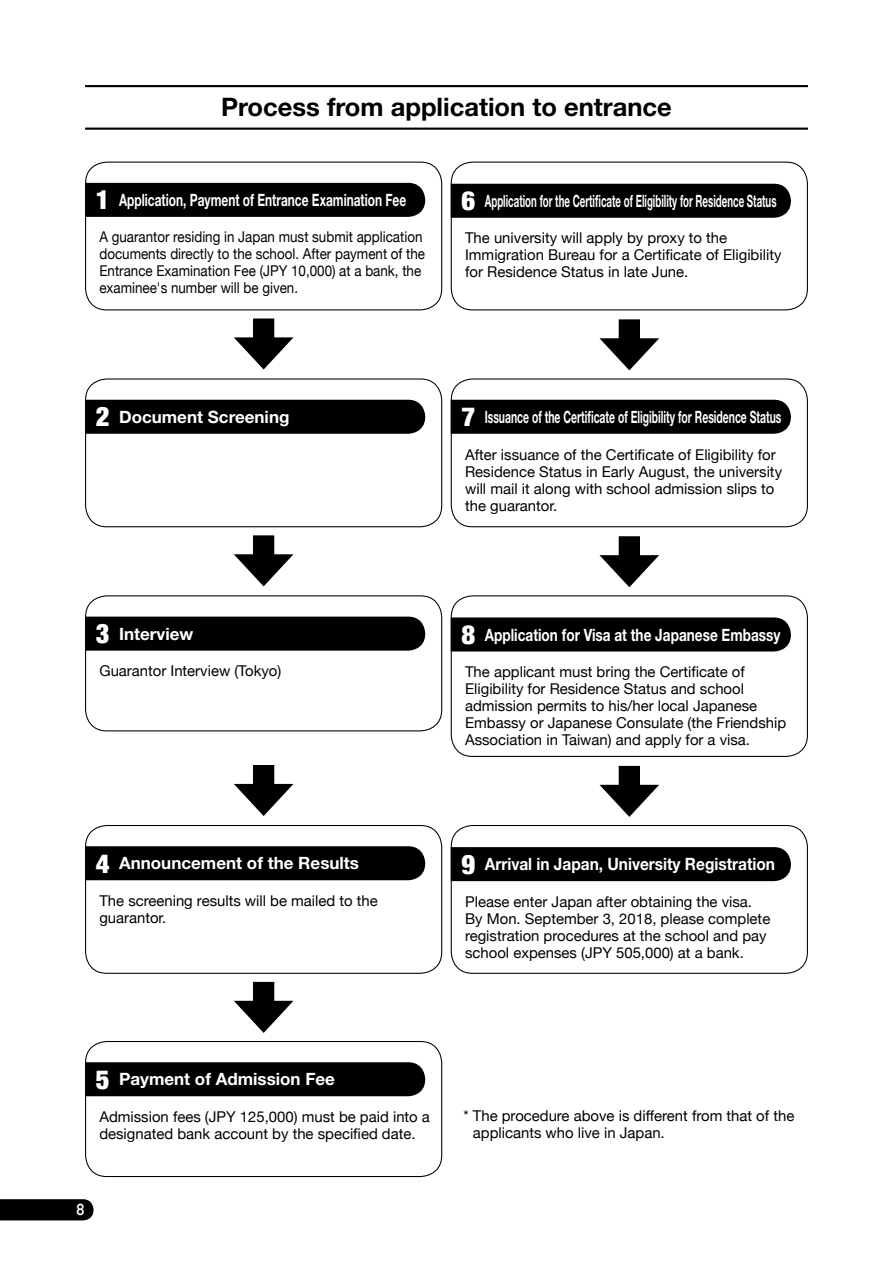
<style>
.page{position:relative;width:893px;height:1263px;background:#fff}
.page>*{position:absolute;margin:0;border:0;box-sizing:border-box;transform-origin:0 0}
.t1{font:700 25.5px "Helvetica Neue";color:#000}
.t2{font:700 16.95px "Helvetica Neue";color:#fff}
.t3{font:700 16.95px "Helvetica Neue";color:#fff;scale:.57 1}
.t4{font:700 16.95px "Helvetica Neue";color:#fff;scale:.61 1}
.t5{font:700 16.95px "Helvetica Neue";color:#fff;scale:.7 1}
.t6{font:700 16.95px "Helvetica Neue";color:#fff;scale:.8 1}
.t7{font:700 16.95px "Helvetica Neue";color:#fff;scale:.91 1}
.t8{font:14.85px/17px "Helvetica Neue";color:#000}
.t9{font:14.85px/17px "Helvetica Neue";color:#000;scale:.9 1}
.t10{font:500 14.85px "Futura";color:#fff}
.s1{font-weight:900;font-stretch:condensed;font-size:26.55px}
</style>
<div class="page">
<svg style="left:0;top:1199px;width:94px;height:21px;background:#090909"></svg>
<div style="left:85px;top:1041px;width:357px;height:136px;border:1px solid #000;border-radius:21px"></div>
<div style="left:85px;top:1062px;width:340px;height:34px;background:#000"></div>
<div style="left:85px;top:162px;width:357px;height:148px;border:1px solid #000;border-radius:21px"></div>
<div style="left:85px;top:183px;width:340px;height:34px;background:#000"></div>
<div style="left:451px;top:162px;width:357px;height:148px;border:1px solid #000;border-radius:21px"></div>
<div style="left:451px;top:184px;width:340px;height:34px;background:#000"></div>
<div style="left:253px;top:318px;width:21px;height:31px;background:#000"></div>
<svg style="left:234px;top:337px;width:59px;height:32px"></svg>
<div style="left:619px;top:319px;width:21px;height:31px;background:#000"></div>
<svg style="left:599px;top:338px;width:60px;height:32px"></svg>
<div style="left:451px;top:378px;width:357px;height:149px;border:1px solid #000;border-radius:21px"></div>
<div style="left:451px;top:400px;width:340px;height:34px;background:#000"></div>
<div style="left:85px;top:378px;width:357px;height:149px;border:1px solid #000;border-radius:21px"></div>
<div style="left:85px;top:400px;width:340px;height:34px;background:#000"></div>
<div style="left:619px;top:536px;width:21px;height:31px;background:#000"></div>
<svg style="left:599px;top:555px;width:60px;height:32px"></svg>
<div style="left:253px;top:535px;width:21px;height:31px;background:#000"></div>
<svg style="left:234px;top:554px;width:59px;height:32px"></svg>
<div style="left:451px;top:595px;width:357px;height:162px;border:1px solid #000;border-radius:21px"></div>
<div style="left:451px;top:617px;width:340px;height:34px;background:#000"></div>
<div style="left:85px;top:595px;width:357px;height:136px;border:1px solid #000;border-radius:21px"></div>
<div style="left:85px;top:617px;width:340px;height:34px;background:#000"></div>
<div style="left:619px;top:766px;width:21px;height:31px;background:#000"></div>
<svg style="left:599px;top:785px;width:60px;height:32px"></svg>
<div style="left:253px;top:765px;width:21px;height:31px;background:#000"></div>
<svg style="left:234px;top:784px;width:59px;height:32px"></svg>
<div style="left:451px;top:825px;width:357px;height:149px;border:1px solid #000;border-radius:21px"></div>
<div style="left:451px;top:847px;width:340px;height:34px;background:#000"></div>
<div style="left:85px;top:825px;width:357px;height:149px;border:1px solid #000;border-radius:21px"></div>
<div style="left:85px;top:846px;width:340px;height:34px;background:#000"></div>
<div style="left:253px;top:982px;width:21px;height:31px;background:#000"></div>
<svg style="left:234px;top:1001px;width:59px;height:32px"></svg>
<hr style="left:85px;top:85px;width:723px;height:2px;background:#000">
<hr style="left:85px;top:128px;width:723px;height:2px;background:#000">
<h1 class="t1" style="left:221px;top:92px;width:452px">Process from application to entrance</h1>
<p class="t5" style="left:96px;top:189px;width:445px"><span class="s1">1</span> Application, Payment of Entrance Examination Fee</p>
<p class="t9" style="left:99px;top:228px;width:363px">A guarantor residing in Japan must submit application documents directly to the school. After payment of the Entrance Examination Fee (JPY 10,000) at a bank, the examinee's number will be given.</p>
<p class="t3" style="left:461px;top:190px;width:554px"><span class="s1">6</span> Application for the Certificate of Eligibility for Residence Status</p>
<p class="t8" style="left:465px;top:229px;width:318px">The university will apply by proxy to the<br>Immigration Bureau for a Certificate of Eligibility for Residence Status in late June.</p>
<p class="t2" style="left:96px;top:406px;width:195px"><span class="s1">2</span> Document Screening</p>
<p class="t4" style="left:461px;top:406px;width:526px"><span class="s1">7</span> Issuance of the Certificate of Eligibility for Residence Status</p>
<p class="t8" style="left:465px;top:446px;width:318px">After issuance of the Certificate of Eligibility for Residence Status in Early August, the university will mail it along with school admission slips to the guarantor.</p>
<p class="t2" style="left:96px;top:623px;width:99px"><span class="s1">3</span> Interview</p>
<p class="t8" style="left:99px;top:662px;width:183px">Guarantor Interview (Tokyo)</p>
<p class="t2" style="left:96px;top:853px;width:265px"><span class="s1">4</span> Announcement of the Results</p>
<p class="t8" style="left:99px;top:892px;width:280px">The screening results will be mailed to the guarantor.</p>
<p class="t6" style="left:461px;top:624px;width:400px"><span class="s1">8</span> Application for Visa at the Japanese Embassy</p>
<p class="t8" style="left:465px;top:663px;width:323px">The applicant must bring the Certificate of Eligibility for Residence Status and school admission permits to his/her local Japanese Embassy or Japanese Consulate (the Friendship Association in Taiwan) and apply for a visa.</p>
<p class="t7" style="left:461px;top:854px;width:346px"><span class="s1">9</span> Arrival in Japan, University Registration</p>
<p class="t8" style="left:465px;top:893px;width:307px">Please enter Japan after obtaining the visa.<br>By Mon. September 3, 2018, please complete registration procedures at the school and pay school expenses (JPY 505,000) at a bank.</p>
<p class="t2" style="left:96px;top:1069px;width:241px"><span class="s1">5</span> Payment of Admission Fee</p>
<p class="t8" style="left:99px;top:1108px;width:332px">Admission fees (JPY 125,000) must be paid into a designated bank account by the specified date.</p>
<p class="t10" style="left:76px;top:1199px;width:11px">8</p>
<p class="t8" style="left:473px;top:1106px;width:323px;text-indent:-9px">* The procedure above is different from that of the applicants who live in Japan.</p>
</div>
